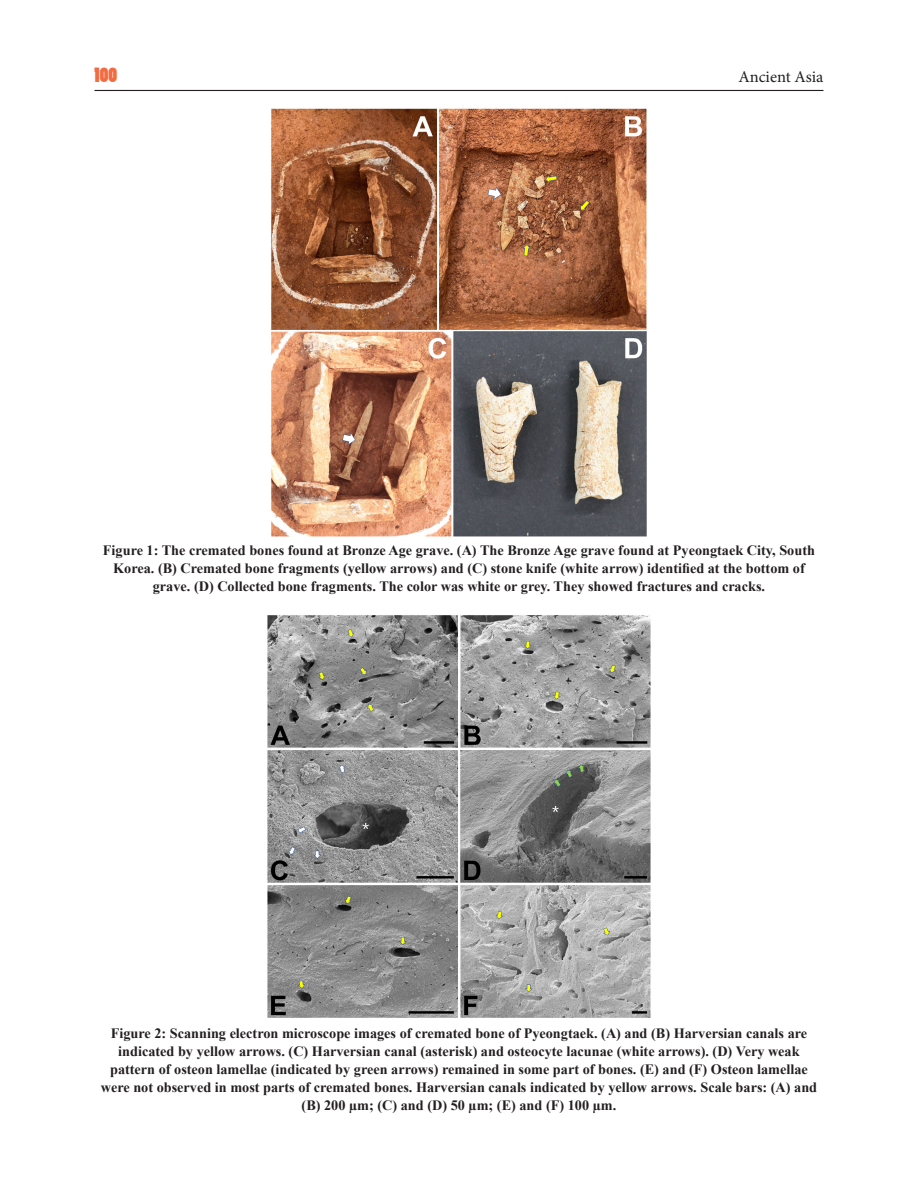
<style>
.page{position:relative;width:918px;height:1188px;background:#fff}
.page>*{position:absolute;margin:0;border:0;box-sizing:border-box;transform-origin:0 0}
.t1{font:19.5px "Poplar Std";color:#f26b41}
.t2{font:16.5px "Minion Pro";color:#231f20}
.t3{font:700 14.25px/17.9px "Times New Roman";color:#231f20;text-align:center}
</style>
<div class="page">
<hr style="left:94px;top:90px;width:730px;height:1px;background:#231f20">
<img style="left:271px;top:108px;width:376px;height:429px">
<img style="left:267px;top:615px;width:384px;height:403px">
<h1 class="t1" style="left:94px;top:65px;width:24px">100</h1>
<p class="t2" style="left:738px;top:66px;width:87px">Ancient Asia</p>
<p class="t3" style="left:103px;top:541px;width:714px">Figure 1: The cremated bones found at Bronze Age grave. (A) The Bronze Age grave found at Pyeongtaek City, South<br>Korea. (B) Cremated bone fragments (yellow arrows) and (C) stone knife (white arrow) identified at the bottom of grave. (D) Collected bone fragments. The color was white or grey. They showed fractures and cracks.</p>
<p class="t3" style="left:101px;top:1024px;width:718px">Figure 2: Scanning electron microscope images of cremated bone of Pyeongtaek. (A) and (B) Harversian canals are indicated by yellow arrows. (C) Harversian canal (asterisk) and osteocyte lacunae (white arrows). (D) Very weak pattern of osteon lamellae (indicated by green arrows) remained in some part of bones. (E) and (F) Osteon lamellae were not observed in most parts of cremated bones. Harversian canals indicated by yellow arrows. Scale bars: (A) and (B) 200 µm; (C) and (D) 50 µm; (E) and (F) 100 µm.</p>
</div>
